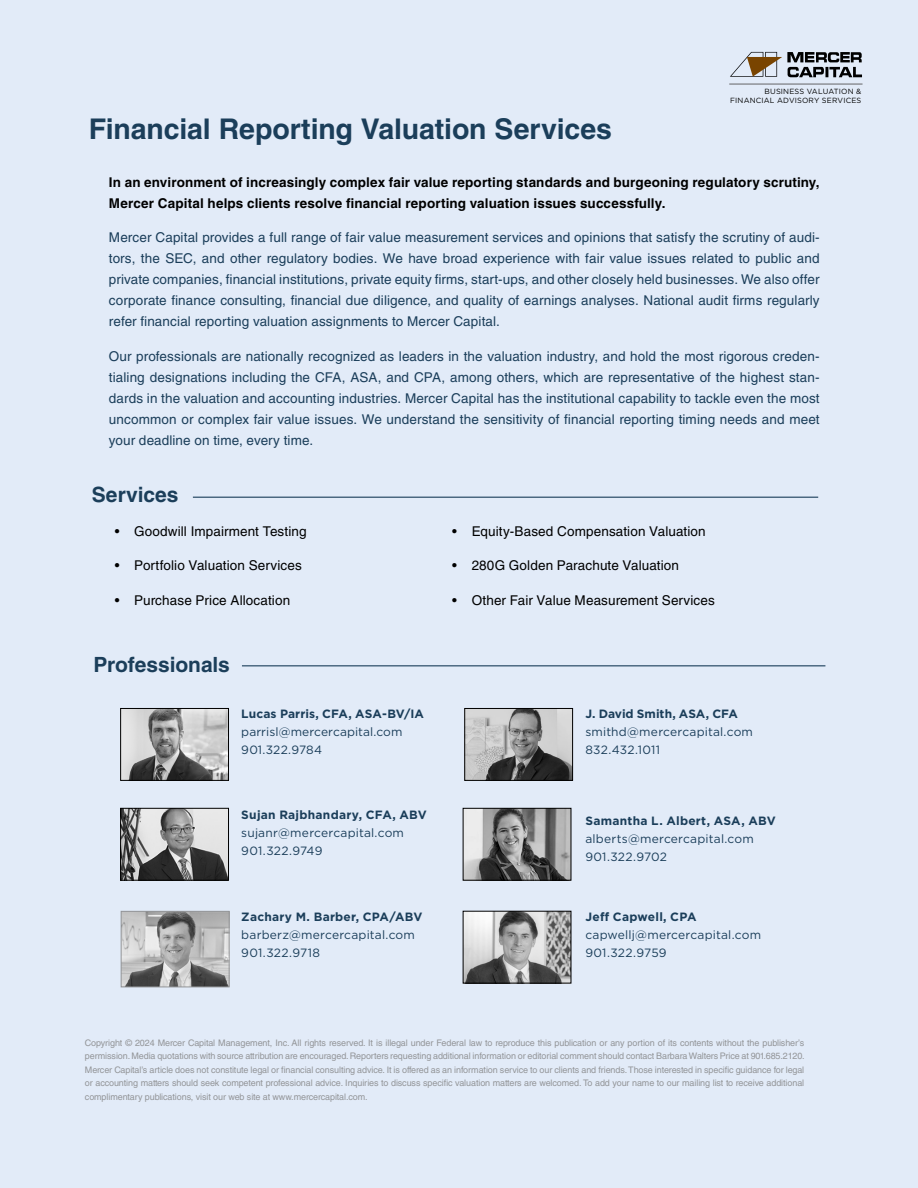
<style>
.page{position:relative;width:918px;height:1188px;background:#e2ebf8}
.page>*{position:absolute;margin:0;border:0;box-sizing:border-box;transform-origin:0 0}
.t1{font:700 28.5px "Helvetica LT Std";letter-spacing:-.005em;color:#1b3e5a}
.t2{font:700 21px "Helvetica LT Std";letter-spacing:-.005em;color:#1b3e5a}
.t3{font:13.5px/21px "Helvetica LT Std";letter-spacing:.01em;color:#1b3e5a;text-align:justify}
.t4{font:13.5px "Helvetica LT Std";letter-spacing:.01em;color:#000}
.t5{font:700 13.5px/21px "Helvetica LT Std";letter-spacing:.01em;color:#000}
.t6{font:12px/18px "Gotham";letter-spacing:.015em;color:#1b3e5a}
.t7{font:700 12px "Gotham";letter-spacing:.015em;color:#1b3e5a}
.t8{font:700 12px "Gotham";letter-spacing:-.005em;color:#1b3e5a}
.t9{font:9px/13.5px "Helvetica LT Std";letter-spacing:-.01em;color:#939598;text-align:justify}
.t10{font:7.5px/9px "Gotham";letter-spacing:.025em;color:#000;text-align:right}
</style>
<div class="page">
<img style="left:123px;top:710px;width:104px;height:68px">
<div style="left:121px;top:708px;width:108px;height:72px;border:1px solid #000"></div>
<img style="left:467px;top:710px;width:104px;height:68px">
<div style="left:465px;top:708px;width:108px;height:72px;border:1px solid #000"></div>
<svg style="left:730px;top:52px;width:132px;height:25px"></svg>
<hr style="left:729px;top:84px;width:134px;height:1px;background:#636466">
<img style="left:123px;top:810px;width:104px;height:68px">
<div style="left:121px;top:808px;width:108px;height:72px;border:1px solid #000"></div>
<hr style="left:193px;top:497px;width:625px;height:1px;background:#1b3e5a">
<hr style="left:242px;top:665px;width:583px;height:1px;background:#1b3e5a">
<img style="left:123px;top:913px;width:104px;height:72px">
<div style="left:121px;top:911px;width:108px;height:76px;border:1px solid #939598"></div>
<img style="left:465px;top:913px;width:104px;height:68px">
<div style="left:463px;top:911px;width:108px;height:72px;border:1px solid #000"></div>
<img style="left:465px;top:810px;width:104px;height:68px">
<div style="left:463px;top:808px;width:108px;height:72px;border:1px solid #000"></div>
<p class="t10" style="left:730px;top:87px;width:133px">BUSINESS VALUATION &amp;<br>FINANCIAL ADVISORY SERVICES</p>
<h1 class="t1" style="left:89px;top:112px;width:525px">Financial Reporting Valuation Services</h1>
<p class="t5" style="left:109px;top:172px;width:712px">In an environment of increasingly complex fair value reporting standards and burgeoning regulatory scrutiny,<br>Mercer Capital helps clients resolve financial reporting valuation issues successfully.</p>
<p class="t3" style="left:109px;top:227px;width:712px">Mercer Capital provides a full range of fair value measurement services and opinions that satisfy the scrutiny of audi&shy;tors, the SEC, and other regulatory bodies. We have broad experience with fair value issues related to public and private companies, financial institutions, private equity firms, start-ups, and other closely held businesses. We also offer corporate finance consulting, financial due diligence, and quality of earnings analyses. National audit firms regularly refer financial reporting valuation assignments to Mercer Capital.</p>
<p class="t3" style="left:109px;top:346px;width:712px">Our professionals are nationally recognized as leaders in the valuation industry, and hold the most rigorous creden&shy;tialing designations including the CFA, ASA, and CPA, among others, which are representative of the highest stan&shy;dards in the valuation and accounting industries. Mercer Capital has the institutional capability to tackle even the most uncommon or complex fair value issues. We understand the sensitivity of financial reporting timing needs and meet your deadline on time, every time.</p>
<h2 class="t2" style="left:92px;top:482px;width:88px">Services</h2>
<p class="t4" style="left:115px;top:523px;width:193px">• Goodwill Impairment Testing</p>
<p class="t4" style="left:115px;top:558px;width:189px">• Portfolio Valuation Services</p>
<p class="t4" style="left:115px;top:592px;width:177px">• Purchase Price Allocation</p>
<h2 class="t2" style="left:93px;top:652px;width:138px">Professionals</h2>
<p class="t7" style="left:241px;top:706px;width:184px">Lucas Parris, CFA, ASA-BV/IA</p>
<p class="t6" style="left:241px;top:723px;width:163px">parrisl@mercercapital.com<br>901.322.9784</p>
<p class="t7" style="left:241px;top:807px;width:187px">Sujan Rajbhandary, CFA, ABV</p>
<p class="t6" style="left:241px;top:824px;width:164px">sujanr@mercercapital.com<br>901.322.9749</p>
<p class="t7" style="left:241px;top:908px;width:183px">Zachary M. Barber, CPA/ABV</p>
<p class="t6" style="left:241px;top:925px;width:175px">barberz@mercercapital.com<br>901.322.9718</p>
<p class="t4" style="left:452px;top:523px;width:255px">• Equity-Based Compensation Valuation</p>
<p class="t4" style="left:452px;top:558px;width:228px">• 280G Golden Parachute Valuation</p>
<p class="t4" style="left:452px;top:592px;width:264px">• Other Fair Value Measurement Services</p>
<p class="t8" style="left:585px;top:706px;width:154px">J. David Smith, ASA, CFA</p>
<p class="t6" style="left:585px;top:723px;width:169px">smithd@mercercapital.com<br>832.432.1011</p>
<p class="t7" style="left:585px;top:813px;width:192px">Samantha L. Albert, ASA, ABV</p>
<p class="t6" style="left:585px;top:830px;width:170px">alberts@mercercapital.com<br>901.322.9702</p>
<p class="t7" style="left:585px;top:908px;width:113px">Jeff Capwell, CPA</p>
<p class="t6" style="left:585px;top:925px;width:177px">capwellj@mercercapital.com<br>901.322.9759</p>
<p class="t9" style="left:85px;top:1036px;width:721px">Copyright © 2024 Mercer Capital Management, Inc. All rights reserved. It is illegal under Federal law to reproduce this publication or any portion of its contents without the publisher’s permission. Media quotations with source attribution are encouraged. Reporters requesting additional information or editorial comment should contact Barbara Walters Price at 901.685.2120.<br>Mercer Capital’s article does not constitute legal or financial consulting advice. It is offered as an information service to our clients and friends. Those interested in specific guidance for legal or accounting matters should seek competent professional advice. Inquiries to discuss specific valuation matters are welcomed. To add your name to our mailing list to receive additional complimentary publications, visit our web site at www.mercercapital.com.</p>
</div>
